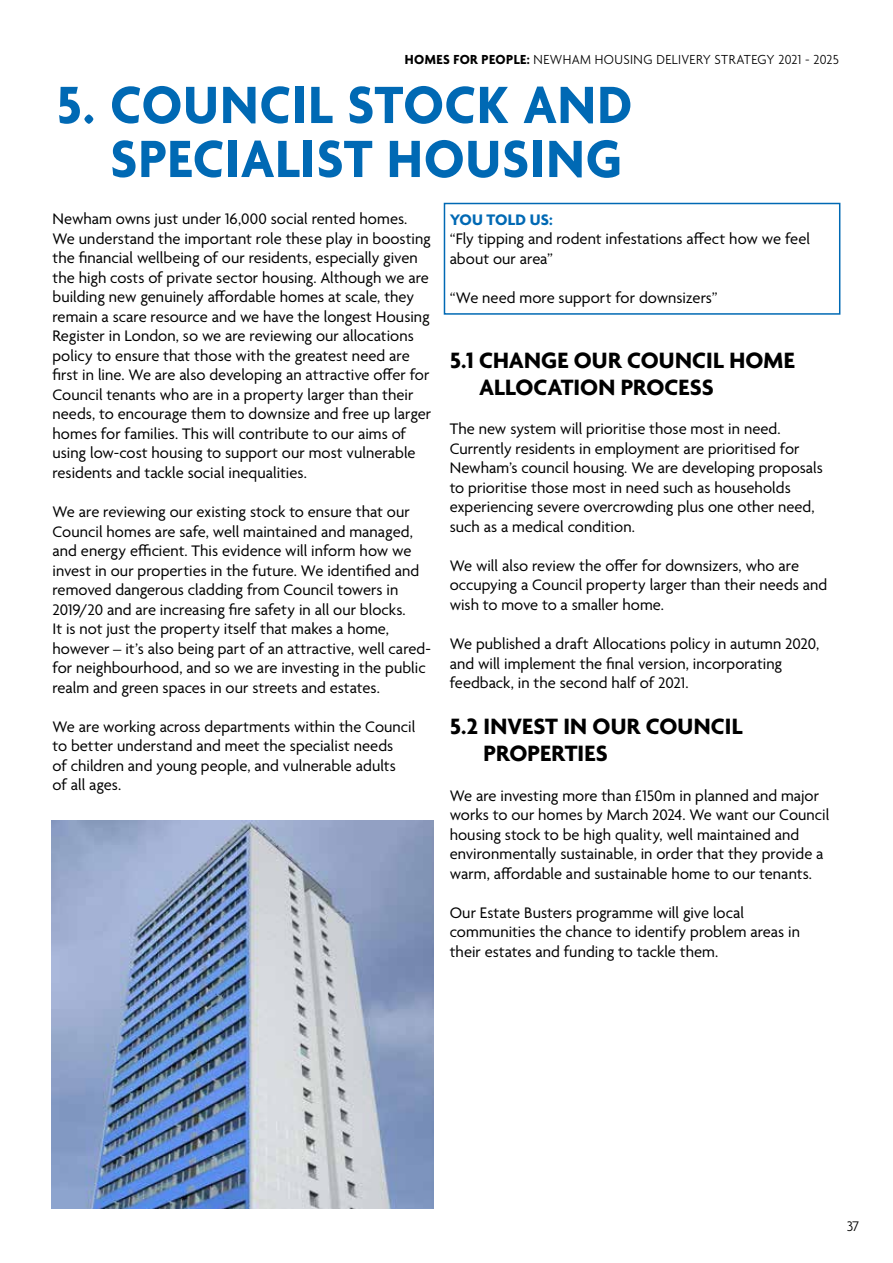
<style>
.page{position:relative;width:893px;height:1263px;background:#fff}
.page>*{position:absolute;margin:0;border:0;box-sizing:border-box;transform-origin:0 0}
.t1{font:700 56.7px/54px "Agenda";letter-spacing:.015em;color:#0069b4;text-align:right;scale:.95 1}
.t2{font:700 24px/27px "Agenda";letter-spacing:.005em;color:#000}
.t3{font:16.5px/19.5px "Agenda";color:#000}
.t4{font:700 16.5px "Agenda";letter-spacing:.005em;color:#0069b4}
.t5{font:300 15px "Agenda";color:#000}
.t6{font:300 14.1px "Agenda";letter-spacing:.025em;color:#000;scale:.95 1}
.s1{font-weight:700}
</style>
<div class="page">
<div style="left:444px;top:203px;width:396px;height:112px;border:2px solid #0069b4"></div>
<img style="left:51px;top:821px;width:382px;height:388px">
<p class="t6" style="left:405px;top:52px;width:459px"><span class="s1">HOMES FOR PEOPLE:</span> NEWHAM HOUSING DELIVERY STRATEGY 2021 - 2025</p>
<h1 class="t1" style="left:56px;top:81px;width:608px">5. COUNCIL STOCK AND<br>SPECIALIST HOUSING</h1>
<p class="t3" style="left:53px;top:210px;width:380px">Newham owns just under 16,000 social rented homes.<br>We understand the important role these play in boosting the financial wellbeing of our residents, especially given the high costs of private sector housing. Although we are building new genuinely affordable homes at scale, they remain a scare resource and we have the longest Housing Register in London, so we are reviewing our allocations policy to ensure that those with the greatest need are first in line. We are also developing an attractive offer for Council tenants who are in a property larger than their needs, to encourage them to downsize and free up larger homes for families. This will contribute to our aims of using low-cost housing to support our most vulnerable residents and tackle social inequalities.</p>
<p class="t3" style="left:53px;top:503px;width:380px">We are reviewing our existing stock to ensure that our Council homes are safe, well maintained and managed, and energy efficient. This evidence will inform how we invest in our properties in the future. We identified and removed dangerous cladding from Council towers in 2019/20 and are increasing fire safety in all our blocks.<br>It is not just the property itself that makes a home, however – it’s also being part of an attractive, well cared&shy;for neighbourhood, and so we are investing in the public realm and green spaces in our streets and estates.</p>
<p class="t3" style="left:53px;top:717px;width:364px">We are working across departments within the Council to better understand and meet the specialist needs<br>of children and young people, and vulnerable adults<br>of all ages.</p>
<p class="t4" style="left:450px;top:210px;width:105px">YOU TOLD US:</p>
<p class="t3" style="left:450px;top:230px;width:362px">“Fly tipping and rodent infestations affect how we feel about our area”</p>
<p class="t3" style="left:450px;top:288px;width:270px">“We need more support for downsizers”</p>
<h2 class="t2" style="left:479px;top:349px;width:317px;text-indent:-29px">5.1 CHANGE OUR COUNCIL HOME<br>ALLOCATION PROCESS</h2>
<p class="t3" style="left:450px;top:420px;width:375px">The new system will prioritise those most in need.<br>Currently residents in employment are prioritised for Newham’s council housing. We are developing proposals to prioritise those most in need such as households experiencing severe overcrowding plus one other need, such as a medical condition.</p>
<p class="t3" style="left:450px;top:557px;width:379px">We will also review the offer for downsizers, who are occupying a Council property larger than their needs and wish to move to a smaller home.</p>
<p class="t3" style="left:450px;top:635px;width:371px">We published a draft Allocations policy in autumn 2020, and will implement the final version, incorporating feedback, in the second half of 2021.</p>
<h2 class="t2" style="left:484px;top:715px;width:261px;text-indent:-34px">5.2 INVEST IN OUR COUNCIL<br>PROPERTIES</h2>
<p class="t3" style="left:450px;top:786px;width:381px">We are investing more than £150m in planned and major works to our homes by March 2024. We want our Council housing stock to be high quality, well maintained and environmentally sustainable, in order that they provide a warm, affordable and sustainable home to our tenants.</p>
<p class="t3" style="left:450px;top:903px;width:352px">Our Estate Busters programme will give local communities the chance to identify problem areas in their estates and funding to tackle them.</p>
<p class="t5" style="left:847px;top:1218px;width:14px">37</p>
</div>
